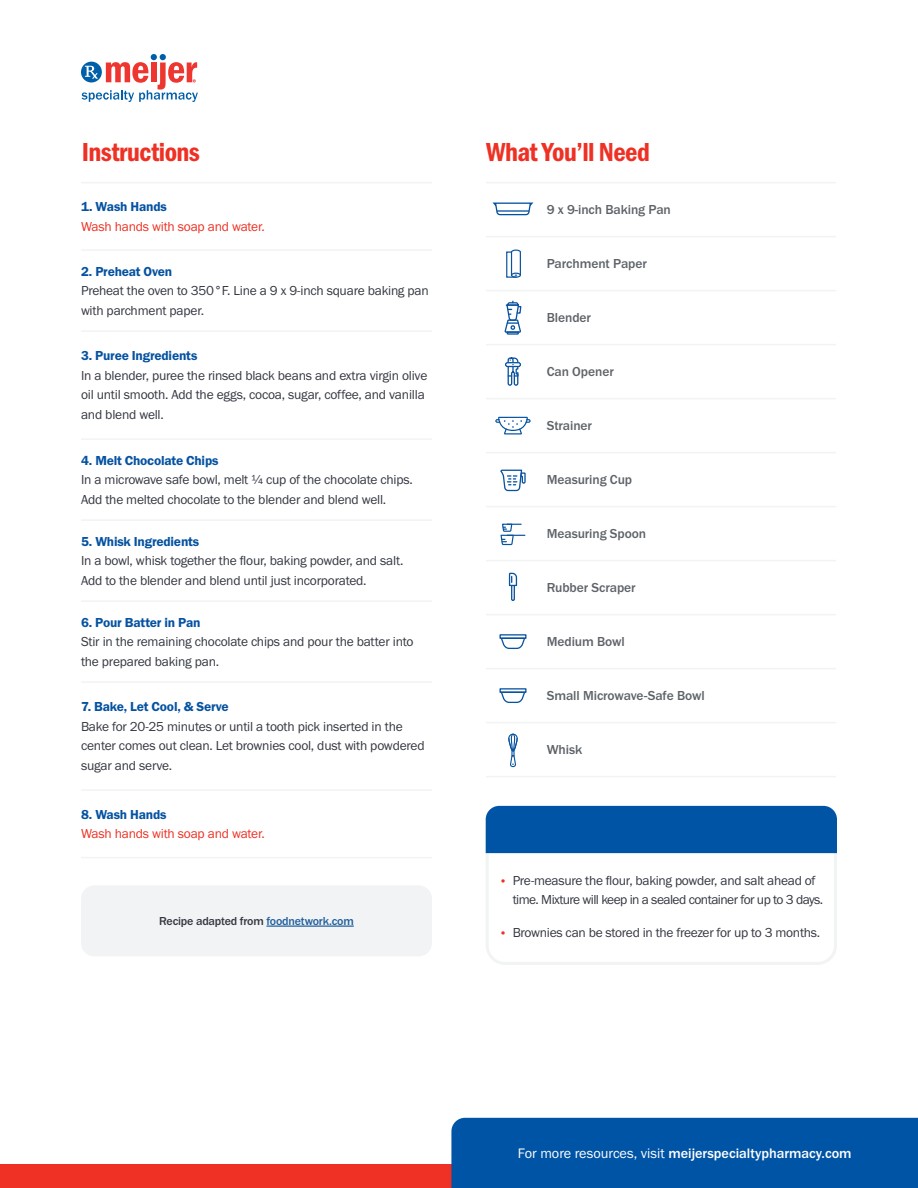
<style>
.page{position:relative;width:918px;height:1188px;background:#fff}
.page>*{position:absolute;margin:0;border:0;box-sizing:border-box;transform-origin:0 0}
.t1{font:27px "Franklin Gothic URW Con Dem";letter-spacing:-.02em;color:#ee3124}
.t2{font:500 14.25px "Franklin Gothic URW";color:#fff}
.t3{font:13.5px/19.5px "Franklin Gothic URW Boo";letter-spacing:-.015em;color:#343741}
.t4{font:500 13.5px "Franklin Gothic URW";letter-spacing:-.005em;color:#5e6369}
.t5{font:13.5px "Franklin Gothic URW Dem";letter-spacing:-.015em;color:#0552a1}
.t6{font:13.5px/19.5px "Franklin Gothic URW Boo";letter-spacing:-.04em;color:#343741}
.t7{font:13.5px "Franklin Gothic URW Boo";letter-spacing:-.015em;color:#ee3124}
.t8{font:500 12px "Franklin Gothic URW";letter-spacing:-.015em;color:#343741}
.s1{color:#215e9e}
.s2{font-size:12px;color:#ee3124}
.s3{font-family:"Franklin Gothic URW Boo";font-weight:400}
</style>
<div class="page">
<svg style="left:82px;top:54px;width:116px;height:48px"></svg>
<div style="left:0;top:1164px;width:918px;height:24px;background:#ee3124"></div>
<div style="left:451px;top:1118px;width:467px;height:70px;background:#0054a6"></div>
<hr style="left:81px;top:182px;width:351px;height:1px;background:#f1f3f4">
<hr style="left:81px;top:789px;width:351px;height:2px;background:#f1f3f4">
<hr style="left:81px;top:249px;width:351px;height:2px;background:#f1f3f4">
<hr style="left:81px;top:330px;width:351px;height:2px;background:#f1f3f4">
<hr style="left:81px;top:438px;width:351px;height:2px;background:#f1f3f4">
<hr style="left:81px;top:519px;width:351px;height:2px;background:#f1f3f4">
<hr style="left:81px;top:600px;width:351px;height:2px;background:#f1f3f4">
<hr style="left:81px;top:681px;width:351px;height:2px;background:#f1f3f4">
<hr style="left:81px;top:857px;width:351px;height:1px;background:#f1f3f4">
<hr style="left:486px;top:236px;width:350px;height:1px;background:#f1f3f4">
<hr style="left:486px;top:290px;width:350px;height:1px;background:#f1f3f4">
<hr style="left:486px;top:344px;width:350px;height:1px;background:#f1f3f4">
<hr style="left:486px;top:398px;width:350px;height:1px;background:#f1f3f4">
<hr style="left:486px;top:452px;width:350px;height:1px;background:#f1f3f4">
<hr style="left:486px;top:506px;width:350px;height:1px;background:#f1f3f4">
<hr style="left:486px;top:560px;width:350px;height:1px;background:#f1f3f4">
<hr style="left:486px;top:614px;width:350px;height:1px;background:#f1f3f4">
<hr style="left:486px;top:668px;width:350px;height:1px;background:#f1f3f4">
<hr style="left:486px;top:722px;width:350px;height:1px;background:#f1f3f4">
<hr style="left:486px;top:776px;width:350px;height:1px;background:#f1f3f4">
<hr style="left:486px;top:182px;width:350px;height:1px;background:#f1f3f4">
<div style="left:486px;top:182px;width:54px;height:54px;background:#fff"></div>
<svg style="left:493px;top:203px;width:40px;height:12px"></svg>
<div style="left:486px;top:399px;width:54px;height:54px;background:#fff"></div>
<svg style="left:495px;top:417px;width:36px;height:17px"></svg>
<div style="left:486px;top:615px;width:54px;height:54px;background:#fff"></div>
<svg style="left:501px;top:639px;width:24px;height:10px"></svg>
<div style="left:499px;top:634px;width:28px;height:5px;border:1px solid #09539f"></div>
<div style="left:486px;top:669px;width:54px;height:54px;background:#fff"></div>
<svg style="left:501px;top:693px;width:24px;height:10px"></svg>
<div style="left:499px;top:688px;width:28px;height:5px;border:1px solid #09539f"></div>
<div style="left:486px;top:723px;width:54px;height:54px;background:#fff"></div>
<svg style="left:508px;top:733px;width:10px;height:44px"></svg>
<div style="left:486px;top:291px;width:54px;height:54px;background:#fff"></div>
<svg style="left:504px;top:301px;width:18px;height:34px"></svg>
<div style="left:486px;top:345px;width:54px;height:54px;background:#fff"></div>
<svg style="left:500px;top:523px;width:25px;height:23px"></svg>
<div style="left:486px;top:237px;width:54px;height:54px;background:#fff"></div>
<svg style="left:506px;top:249px;width:15px;height:29px"></svg>
<div style="left:486px;top:453px;width:54px;height:54px;background:#fff"></div>
<svg style="left:500px;top:469px;width:26px;height:23px"></svg>
<div style="left:486px;top:560px;width:54px;height:54px;background:#fff"></div>
<svg style="left:508px;top:572px;width:10px;height:29px"></svg>
<div style="left:81px;top:885px;width:351px;height:71px;background:#f1f3f4;border-radius:14px"></div>
<hr style="left:266px;top:926px;width:88px;height:1px;background:#215e9e">
<svg style="left:485px;top:828px;width:352px;height:137px"></svg>
<div style="left:486px;top:806px;width:351px;height:47px;background:#0054a6"></div>
<h1 class="t1" style="left:82px;top:133px;width:120px">Instructions</h1>
<h2 class="t5" style="left:81px;top:198px;width:87px">1. Wash Hands</h2>
<p class="t7" style="left:81px;top:218px;width:185px">Wash hands with soap and water.</p>
<h2 class="t5" style="left:81px;top:263px;width:93px">2. Preheat Oven</h2>
<p class="t3" style="left:81px;top:281px;width:349px">Preheat the oven to 350°F. Line a 9 x 9-inch square baking pan with parchment paper.</p>
<h2 class="t5" style="left:81px;top:348px;width:118px">3. Puree Ingredients</h2>
<p class="t3" style="left:81px;top:365px;width:348px">In a blender, puree the rinsed black beans and extra virgin olive oil until smooth. Add the eggs, cocoa, sugar, coffee, and vanilla and blend well.</p>
<h2 class="t5" style="left:81px;top:452px;width:139px">4. Melt Chocolate Chips</h2>
<p class="t3" style="left:81px;top:470px;width:333px">In a microwave safe bowl, melt ¼ cup of the chocolate chips.<br>Add the melted chocolate to the blender and blend well.</p>
<h2 class="t5" style="left:81px;top:533px;width:120px">5. Whisk Ingredients</h2>
<p class="t3" style="left:81px;top:551px;width:324px">In a bowl, whisk together the flour, baking powder, and salt.<br>Add to the blender and blend until just incorporated.</p>
<h2 class="t5" style="left:81px;top:614px;width:121px">6. Pour Batter in Pan</h2>
<p class="t3" style="left:81px;top:632px;width:334px">Stir in the remaining chocolate chips and pour the batter into the prepared baking pan.</p>
<h2 class="t5" style="left:81px;top:698px;width:149px">7. Bake, Let Cool, &amp; Serve</h2>
<p class="t3" style="left:81px;top:716px;width:345px">Bake for 20-25 minutes or until a tooth pick inserted in the center comes out clean. Let brownies cool, dust with powdered sugar and serve.</p>
<h2 class="t5" style="left:81px;top:806px;width:87px">8. Wash Hands</h2>
<p class="t7" style="left:81px;top:825px;width:185px">Wash hands with soap and water.</p>
<p class="t8" style="left:159px;top:913px;width:196px">Recipe adapted from <span class="s1">foodnetwork.com</span></p>
<h3 class="t1" style="left:486px;top:133px;width:165px">What You’ll Need</h3>
<p class="t4" style="left:547px;top:201px;width:126px">9 x 9-inch Baking Pan</p>
<p class="t4" style="left:547px;top:255px;width:102px">Parchment Paper</p>
<p class="t4" style="left:547px;top:309px;width:46px">Blender</p>
<p class="t4" style="left:547px;top:363px;width:69px">Can Opener</p>
<p class="t4" style="left:547px;top:417px;width:47px">Strainer</p>
<p class="t4" style="left:547px;top:471px;width:87px">Measuring Cup</p>
<p class="t4" style="left:547px;top:525px;width:101px">Measuring Spoon</p>
<p class="t4" style="left:547px;top:579px;width:90px">Rubber Scraper</p>
<p class="t4" style="left:547px;top:633px;width:80px">Medium Bowl</p>
<p class="t4" style="left:547px;top:687px;width:159px">Small Microwave-Safe Bowl</p>
<p class="t4" style="left:547px;top:741px;width:37px">Whisk</p>
<p class="t6" style="left:513px;top:870px;width:312px;text-indent:-14px"><span class="s2">•</span> Pre-measure the flour, baking powder, and salt ahead of time. Mixture will keep in a sealed container for up to 3 days.</p>
<p class="t3" style="left:499px;top:923px;width:323px"><span class="s2">•</span> Brownies can be stored in the freezer for up to 3 months.</p>
<p class="t2" style="left:518px;top:1144px;width:335px"><span class="s3">For more resources, visit</span> meijerspecialtypharmacy.com</p>
</div>
